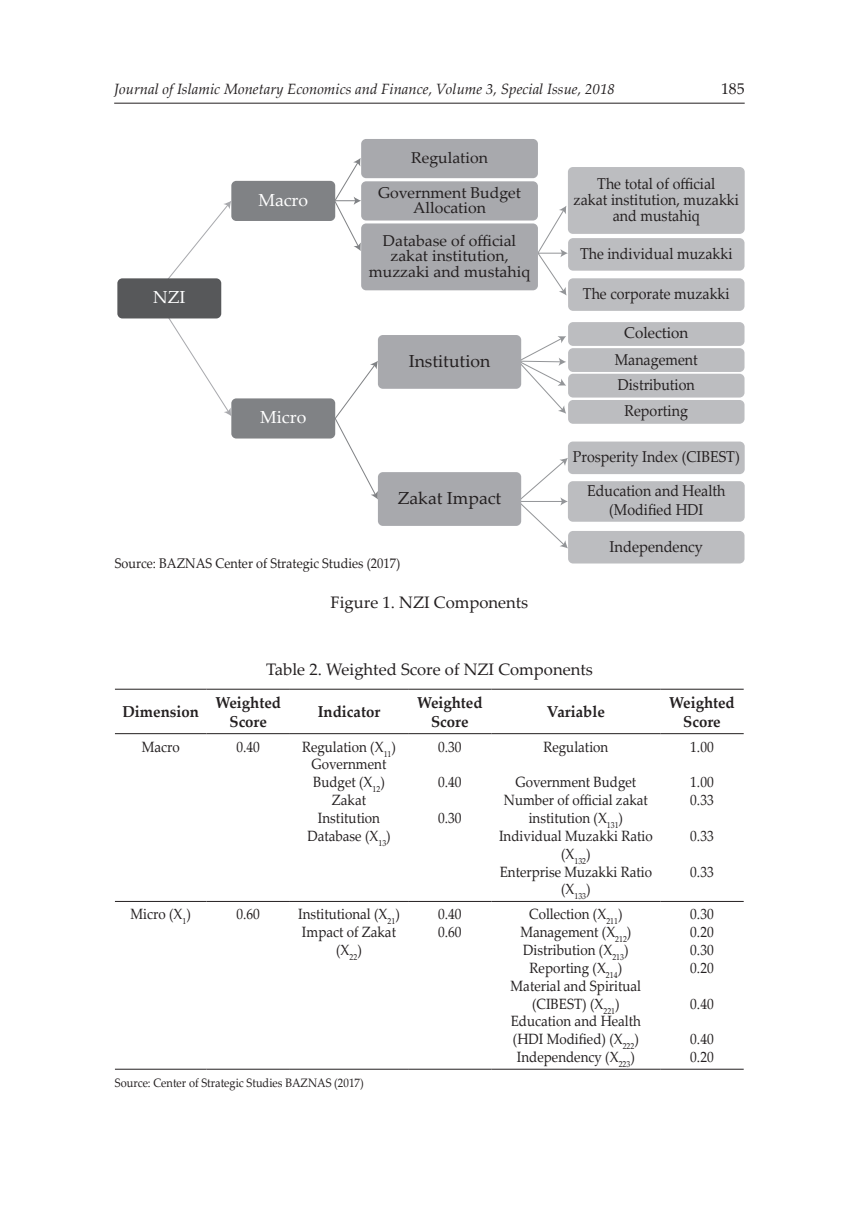
<style>
.page{position:relative;width:844px;height:1216px;background:#fff}
.page>*{position:absolute;margin:0;border:0;box-sizing:border-box;transform-origin:0 0}
.t1{font:17.5px "Palatino Linotype";color:#231f20}
.t2{font:17.5px "Palatino Linotype";color:#fff}
.t3{font:16.62px "Palatino Linotype";color:#231f20}
.t4{font:15.75px/25.9px "Palatino Linotype";color:#231f20;text-align:center;scale:.91 1}
.t5{font:15.75px/15.8px "Palatino Linotype";color:#231f20;text-align:center}
.t6{font:700 15.75px/18.9px "Palatino Linotype";color:#231f20;text-align:center;scale:.95 1}
.t7{font:15.75px "Palatino Linotype";color:#231f20;scale:.94 1}
.t8{font:14.88px/17.8px "Palatino Linotype";color:#231f20;text-align:center;scale:.9 1}
.t9{font:italic 14.88px "Palatino Linotype";color:#231f20}
.t10{font:14px "Palatino Linotype";color:#231f20;scale:.91 1}
.t11{font:12.25px "Palatino Linotype";color:#231f20;scale:.9 1}
</style>
<div class="page">
<hr style="left:114px;top:103px;width:630px;height:1px;background:#231f20">
<svg style="left:520px;top:458px;width:47px;height:90px"></svg>
<svg style="left:518px;top:336px;width:48px;height:77px"></svg>
<svg style="left:537px;top:206px;width:30px;height:89px"></svg>
<svg style="left:334px;top:158px;width:27px;height:93px"></svg>
<svg style="left:167px;top:316px;width:64px;height:100px"></svg>
<svg style="left:168px;top:201px;width:63px;height:80px"></svg>
<div style="left:568px;top:322px;width:176px;height:24px;background:#bcbdc0;border-radius:5px"></div>
<div style="left:117px;top:278px;width:104px;height:40px;background:#57585a;border-radius:5px"></div>
<div style="left:231px;top:181px;width:104px;height:40px;background:#808285;border-radius:5px"></div>
<div style="left:361px;top:181px;width:177px;height:39px;background:#a8a9ad;border-radius:5px"></div>
<div style="left:568px;top:238px;width:176px;height:33px;background:#bcbdc0;border-radius:5px"></div>
<div style="left:568px;top:278px;width:176px;height:33px;background:#bcbdc0;border-radius:5px"></div>
<div style="left:567px;top:441px;width:177px;height:33px;background:#bcbdc0;border-radius:5px"></div>
<div style="left:567px;top:481px;width:177px;height:40px;background:#bcbdc0;border-radius:5px"></div>
<div style="left:568px;top:531px;width:176px;height:32px;background:#bcbdc0;border-radius:5px"></div>
<div style="left:568px;top:348px;width:176px;height:24px;background:#bcbdc0;border-radius:5px"></div>
<div style="left:568px;top:374px;width:176px;height:23px;background:#bcbdc0;border-radius:5px"></div>
<div style="left:568px;top:400px;width:176px;height:24px;background:#bcbdc0;border-radius:5px"></div>
<div style="left:361px;top:223px;width:177px;height:67px;background:#a8a9ad;border-radius:5px"></div>
<div style="left:231px;top:398px;width:104px;height:40px;background:#808285;border-radius:5px"></div>
<div style="left:378px;top:335px;width:143px;height:54px;background:#a8a9ad;border-radius:5px"></div>
<div style="left:378px;top:472px;width:143px;height:54px;background:#a8a9ad;border-radius:5px"></div>
<div style="left:361px;top:139px;width:177px;height:39px;background:#a8a9ad;border-radius:5px"></div>
<div style="left:567px;top:167px;width:177px;height:67px;background:#bcbdc0;border-radius:5px"></div>
<svg style="left:334px;top:361px;width:44px;height:138px"></svg>
<hr style="left:115px;top:688px;width:91px;height:1px;background:#231f20">
<hr style="left:206px;top:688px;width:84px;height:1px;background:#231f20">
<hr style="left:290px;top:688px;width:118px;height:1px;background:#231f20">
<hr style="left:408px;top:688px;width:83px;height:1px;background:#231f20">
<hr style="left:491px;top:688px;width:169px;height:1px;background:#231f20">
<hr style="left:660px;top:688px;width:83px;height:1px;background:#231f20">
<hr style="left:115px;top:733px;width:91px;height:1px;background:#231f20">
<hr style="left:206px;top:733px;width:84px;height:1px;background:#231f20">
<hr style="left:290px;top:733px;width:118px;height:1px;background:#231f20">
<hr style="left:408px;top:733px;width:83px;height:1px;background:#231f20">
<hr style="left:491px;top:733px;width:169px;height:1px;background:#231f20">
<hr style="left:660px;top:733px;width:83px;height:1px;background:#231f20">
<hr style="left:115px;top:901px;width:91px;height:1px;background:#231f20">
<hr style="left:206px;top:901px;width:84px;height:1px;background:#231f20">
<hr style="left:290px;top:901px;width:118px;height:1px;background:#231f20">
<hr style="left:408px;top:901px;width:83px;height:1px;background:#231f20">
<hr style="left:491px;top:901px;width:169px;height:1px;background:#231f20">
<hr style="left:660px;top:901px;width:83px;height:1px;background:#231f20">
<hr style="left:115px;top:1068px;width:91px;height:1px;background:#231f20">
<hr style="left:206px;top:1068px;width:84px;height:1px;background:#231f20">
<hr style="left:290px;top:1068px;width:118px;height:1px;background:#231f20">
<hr style="left:408px;top:1068px;width:83px;height:1px;background:#231f20">
<hr style="left:491px;top:1068px;width:169px;height:1px;background:#231f20">
<hr style="left:660px;top:1068px;width:83px;height:1px;background:#231f20">
<p class="t9" style="left:114px;top:79px;width:502px">Journal of Islamic Monetary Economics and Finance, Volume 3, Special Issue, 2018</p>
<p class="t5" style="left:720px;top:80px;width:25px">185</p>
<p class="t2" style="left:153px;top:285px;width:34px">NZI</p>
<p class="t2" style="left:258px;top:187px;width:51px">Macro</p>
<p class="t2" style="left:260px;top:405px;width:48px">Micro</p>
<p class="t5" style="left:411px;top:149px;width:78px">Regulation</p>
<p class="t5" style="left:378px;top:184px;width:144px">Government Budget<br>Allocation</p>
<p class="t5" style="left:369px;top:232px;width:163px">Database of official zakat institution, muzzaki and mustahiq</p>
<p class="t1" style="left:408px;top:348px;width:83px">Institution</p>
<p class="t1" style="left:397px;top:485px;width:105px">Zakat Impact</p>
<p class="t10" style="left:115px;top:553px;width:315px">Source: BAZNAS Center of Strategic Studies (2017)</p>
<p class="t3" style="left:330px;top:590px;width:199px">Figure 1. NZI Components</p>
<p class="t4" style="left:573px;top:175px;width:183px;line-height:15.8px">The total of official<br>zakat institution, muzakki and mustahiq</p>
<p class="t4" style="left:580px;top:240px;width:169px">The individual muzakki</p>
<p class="t4" style="left:582px;top:280px;width:163px">The corporate muzakki</p>
<p class="t5" style="left:624px;top:324px;width:66px">Colection</p>
<p class="t4" style="left:614px;top:345px;width:93px">Management<br>Distribution<br>Reporting</p>
<p class="t4" style="left:572px;top:439px;width:185px;line-height:34.1px">Prosperity Index (CIBEST)<br>Education and Health</p>
<p class="t4" style="left:609px;top:496px;width:105px">(Modified HDI</p>
<p class="t7" style="left:609px;top:535px;width:101px">Independency</p>
<p class="t3" style="left:266px;top:657px;width:328px">Table 2. Weighted Score of NZI Components</p>
<p class="t6" style="left:122px;top:701px;width:82px">Dimension</p>
<p class="t6" style="left:215px;top:692px;width:70px">Weighted<br>Score</p>
<p class="t6" style="left:318px;top:701px;width:67px">Indicator</p>
<p class="t6" style="left:417px;top:692px;width:70px">Weighted<br>Score</p>
<p class="t6" style="left:547px;top:701px;width:62px">Variable</p>
<p class="t6" style="left:669px;top:692px;width:70px">Weighted<br>Score</p>
<p class="t8" style="left:142px;top:737px;width:44px">Macro</p>
<p class="t8" style="left:236px;top:737px;width:28px">0.40</p>
<p class="t8" style="left:302px;top:737px;width:106px">Regulation (X<sub>11</sub>)<br>Government<br>Budget (X<sub>12</sub>)<br>Zakat<br>Institution<br>Database (X<sub>13</sub>)</p>
<p class="t8" style="left:438px;top:737px;width:28px">0.30</p>
<p class="t8" style="left:543px;top:737px;width:74px">Regulation</p>
<p class="t8" style="left:499px;top:772px;width:172px">Government Budget<br>Number of official zakat institution (X<sub>131</sub>)<br>Individual Muzakki Ratio (X<sub>132</sub>)<br>Enterprise Muzakki Ratio (X<sub>133</sub>)</p>
<p class="t8" style="left:690px;top:737px;width:28px">1.00</p>
<p class="t8" style="left:690px;top:772px;width:28px;text-align:left">1.00<br>0.33</p>
<p class="t8" style="left:690px;top:826px;width:28px">0.33</p>
<p class="t8" style="left:690px;top:862px;width:28px">0.33</p>
<p class="t8" style="left:438px;top:772px;width:28px">0.40</p>
<p class="t8" style="left:438px;top:808px;width:28px">0.30</p>
<p class="t8" style="left:131px;top:904px;width:68px">Micro (X<sub>1</sub>)</p>
<p class="t8" style="left:236px;top:904px;width:28px">0.60</p>
<p class="t8" style="left:298px;top:904px;width:114px">Institutional (X<sub>21</sub>)<br>Impact of Zakat (X<sub>22</sub>)</p>
<p class="t8" style="left:438px;top:904px;width:28px;text-align:left">0.40<br>0.60</p>
<p class="t8" style="left:510px;top:904px;width:146px">Collection (X<sub>211</sub>)<br>Management (X<sub>212</sub>)<br>Distribution (X<sub>213</sub>)<br>Reporting (X<sub>214</sub>)<br>Material and Spiritual (CIBEST) (X<sub>221</sub>)<br>Education and Health (HDI Modified) (X<sub>222</sub>)<br>Independency (X<sub>223</sub>)</p>
<p class="t8" style="left:690px;top:904px;width:28px;text-align:justify">0.30<br>0.20<br>0.30<br>0.20</p>
<p class="t8" style="left:690px;top:994px;width:28px">0.40</p>
<p class="t8" style="left:690px;top:1029px;width:28px;text-align:left">0.40<br>0.20</p>
<p class="t11" style="left:115px;top:1074px;width:278px">Source: Center of Strategic Studies BAZNAS (2017)</p>
</div>
